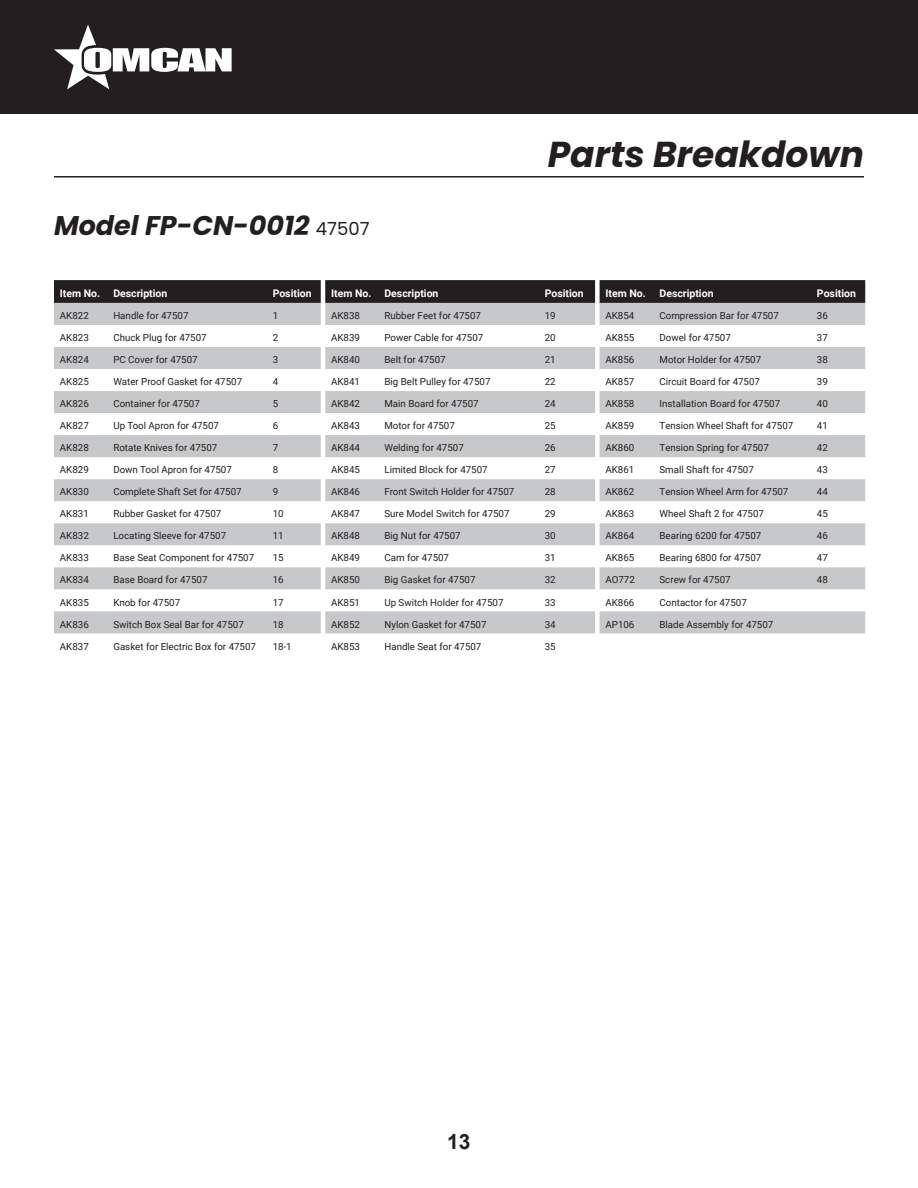
<style>
.page{position:relative;width:918px;height:1188px;background:#fff}
.page>*{position:absolute;margin:0;border:0;box-sizing:border-box;transform-origin:0 0}
.t1{font:italic 700 36px "Poppins";color:#231f20}
.t2{font:italic 700 27px "Poppins";color:#231f20}
.t3{font:700 21px "Arial";color:#231f20}
.t4{font:700 10.5px "Roboto";color:#fff}
.t5{font:9.75px "Roboto";color:#231f20}
.s1{font-weight:400;font-style:normal;font-size:18px}
</style>
<div class="page">
<div style="left:0;top:0;width:918px;height:114px;background:#231f20"></div>
<svg style="left:54px;top:25px;width:178px;height:64px"></svg>
<svg style="left:54px;top:280px;width:811px;height:23px;background:#272324"></svg>
<svg style="left:54px;top:303px;width:811px;height:330px;fill:#c7c8ca"></svg>
<hr style="left:54px;top:176px;width:810px;height:2px;background:#231f20">
<p class="t2" style="left:54px;top:210px;width:317px">Model FP-CN-0012 <span class="s1">47507</span></p>
<p class="t1" style="left:548px;top:133px;width:318px">Parts Breakdown</p>
<p class="t4" style="left:60px;top:286px;width:42px">Item No.</p>
<p class="t4" style="left:113px;top:286px;width:56px">Description</p>
<p class="t4" style="left:273px;top:286px;width:40px">Position</p>
<p class="t4" style="left:331px;top:286px;width:42px">Item No.</p>
<p class="t4" style="left:384px;top:286px;width:56px">Description</p>
<p class="t4" style="left:545px;top:286px;width:40px">Position</p>
<p class="t4" style="left:605px;top:286px;width:42px">Item No.</p>
<p class="t4" style="left:660px;top:286px;width:56px">Description</p>
<p class="t4" style="left:817px;top:286px;width:40px">Position</p>
<p class="t5" style="left:60px;top:309px;width:30px">AK822</p>
<p class="t5" style="left:113px;top:309px;width:77px">Handle for 47507</p>
<p class="t5" style="left:273px;top:309px;width:7px">1</p>
<p class="t5" style="left:331px;top:309px;width:30px">AK838</p>
<p class="t5" style="left:384px;top:309px;width:98px">Rubber Feet for 47507</p>
<p class="t5" style="left:545px;top:309px;width:12px">19</p>
<p class="t5" style="left:605px;top:309px;width:30px">AK854</p>
<p class="t5" style="left:660px;top:309px;width:121px">Compression Bar for 47507</p>
<p class="t5" style="left:817px;top:309px;width:12px">36</p>
<p class="t5" style="left:60px;top:331px;width:30px">AK823</p>
<p class="t5" style="left:113px;top:331px;width:95px">Chuck Plug for 47507</p>
<p class="t5" style="left:273px;top:331px;width:7px">2</p>
<p class="t5" style="left:331px;top:331px;width:30px">AK839</p>
<p class="t5" style="left:384px;top:331px;width:100px">Power Cable for 47507</p>
<p class="t5" style="left:545px;top:331px;width:12px">20</p>
<p class="t5" style="left:605px;top:331px;width:30px">AK855</p>
<p class="t5" style="left:660px;top:331px;width:73px">Dowel for 47507</p>
<p class="t5" style="left:817px;top:331px;width:12px">37</p>
<p class="t5" style="left:60px;top:353px;width:30px">AK824</p>
<p class="t5" style="left:113px;top:353px;width:86px">PC Cover for 47507</p>
<p class="t5" style="left:273px;top:353px;width:7px">3</p>
<p class="t5" style="left:331px;top:353px;width:30px">AK840</p>
<p class="t5" style="left:384px;top:353px;width:63px">Belt for 47507</p>
<p class="t5" style="left:545px;top:353px;width:12px">21</p>
<p class="t5" style="left:605px;top:353px;width:30px">AK856</p>
<p class="t5" style="left:660px;top:353px;width:103px">Motor Holder for 47507</p>
<p class="t5" style="left:817px;top:353px;width:12px">38</p>
<p class="t5" style="left:60px;top:375px;width:30px">AK825</p>
<p class="t5" style="left:113px;top:375px;width:130px">Water Proof Gasket for 47507</p>
<p class="t5" style="left:273px;top:375px;width:7px">4</p>
<p class="t5" style="left:331px;top:375px;width:30px">AK841</p>
<p class="t5" style="left:384px;top:375px;width:108px">Big Belt Pulley for 47507</p>
<p class="t5" style="left:545px;top:375px;width:12px">22</p>
<p class="t5" style="left:605px;top:375px;width:30px">AK857</p>
<p class="t5" style="left:660px;top:375px;width:102px">Circuit Board for 47507</p>
<p class="t5" style="left:817px;top:375px;width:12px">39</p>
<p class="t5" style="left:60px;top:397px;width:30px">AK826</p>
<p class="t5" style="left:113px;top:397px;width:88px">Container for 47507</p>
<p class="t5" style="left:273px;top:397px;width:7px">5</p>
<p class="t5" style="left:331px;top:397px;width:30px">AK842</p>
<p class="t5" style="left:384px;top:397px;width:96px">Main Board for 47507</p>
<p class="t5" style="left:545px;top:397px;width:12px">24</p>
<p class="t5" style="left:605px;top:397px;width:30px">AK858</p>
<p class="t5" style="left:660px;top:397px;width:122px">Installation Board for 47507</p>
<p class="t5" style="left:817px;top:397px;width:12px">40</p>
<p class="t5" style="left:60px;top:419px;width:30px">AK827</p>
<p class="t5" style="left:113px;top:419px;width:107px">Up Tool Apron for 47507</p>
<p class="t5" style="left:273px;top:419px;width:7px">6</p>
<p class="t5" style="left:331px;top:419px;width:30px">AK843</p>
<p class="t5" style="left:384px;top:419px;width:72px">Motor for 47507</p>
<p class="t5" style="left:545px;top:419px;width:12px">25</p>
<p class="t5" style="left:605px;top:419px;width:30px">AK859</p>
<p class="t5" style="left:660px;top:419px;width:135px">Tension Wheel Shaft for 47507</p>
<p class="t5" style="left:817px;top:419px;width:12px">41</p>
<p class="t5" style="left:60px;top:441px;width:30px">AK828</p>
<p class="t5" style="left:113px;top:441px;width:105px">Rotate Knives for 47507</p>
<p class="t5" style="left:273px;top:441px;width:7px">7</p>
<p class="t5" style="left:331px;top:441px;width:30px">AK844</p>
<p class="t5" style="left:384px;top:441px;width:81px">Welding for 47507</p>
<p class="t5" style="left:545px;top:441px;width:12px">26</p>
<p class="t5" style="left:605px;top:441px;width:30px">AK860</p>
<p class="t5" style="left:660px;top:441px;width:111px">Tension Spring for 47507</p>
<p class="t5" style="left:817px;top:441px;width:12px">42</p>
<p class="t5" style="left:60px;top:463px;width:30px">AK829</p>
<p class="t5" style="left:113px;top:463px;width:120px">Down Tool Apron for 47507</p>
<p class="t5" style="left:273px;top:463px;width:7px">8</p>
<p class="t5" style="left:331px;top:463px;width:30px">AK845</p>
<p class="t5" style="left:384px;top:463px;width:105px">Limited Block for 47507</p>
<p class="t5" style="left:545px;top:463px;width:12px">27</p>
<p class="t5" style="left:605px;top:463px;width:30px">AK861</p>
<p class="t5" style="left:660px;top:463px;width:96px">Small Shaft for 47507</p>
<p class="t5" style="left:817px;top:463px;width:12px">43</p>
<p class="t5" style="left:60px;top:485px;width:30px">AK830</p>
<p class="t5" style="left:113px;top:485px;width:130px">Complete Shaft Set for 47507</p>
<p class="t5" style="left:273px;top:485px;width:7px">9</p>
<p class="t5" style="left:331px;top:485px;width:30px">AK846</p>
<p class="t5" style="left:384px;top:485px;width:131px">Front Switch Holder for 47507</p>
<p class="t5" style="left:545px;top:485px;width:12px">28</p>
<p class="t5" style="left:605px;top:485px;width:30px">AK862</p>
<p class="t5" style="left:660px;top:485px;width:130px">Tension Wheel Arm for 47507</p>
<p class="t5" style="left:817px;top:485px;width:12px">44</p>
<p class="t5" style="left:60px;top:507px;width:30px">AK831</p>
<p class="t5" style="left:113px;top:507px;width:109px">Rubber Gasket for 47507</p>
<p class="t5" style="left:273px;top:507px;width:12px">10</p>
<p class="t5" style="left:331px;top:507px;width:30px">AK847</p>
<p class="t5" style="left:384px;top:507px;width:127px">Sure Model Switch for 47507</p>
<p class="t5" style="left:545px;top:507px;width:12px">29</p>
<p class="t5" style="left:605px;top:507px;width:30px">AK863</p>
<p class="t5" style="left:660px;top:507px;width:106px">Wheel Shaft 2 for 47507</p>
<p class="t5" style="left:817px;top:507px;width:12px">45</p>
<p class="t5" style="left:60px;top:529px;width:30px">AK832</p>
<p class="t5" style="left:113px;top:529px;width:114px">Locating Sleeve for 47507</p>
<p class="t5" style="left:273px;top:529px;width:12px">11</p>
<p class="t5" style="left:331px;top:529px;width:30px">AK848</p>
<p class="t5" style="left:384px;top:529px;width:78px">Big Nut for 47507</p>
<p class="t5" style="left:545px;top:529px;width:12px">30</p>
<p class="t5" style="left:605px;top:529px;width:30px">AK864</p>
<p class="t5" style="left:660px;top:529px;width:103px">Bearing 6200 for 47507</p>
<p class="t5" style="left:817px;top:529px;width:12px">46</p>
<p class="t5" style="left:60px;top:551px;width:30px">AK833</p>
<p class="t5" style="left:113px;top:551px;width:142px">Base Seat Component for 47507</p>
<p class="t5" style="left:273px;top:551px;width:12px">15</p>
<p class="t5" style="left:331px;top:551px;width:30px">AK849</p>
<p class="t5" style="left:384px;top:551px;width:66px">Cam for 47507</p>
<p class="t5" style="left:545px;top:551px;width:12px">31</p>
<p class="t5" style="left:605px;top:551px;width:30px">AK865</p>
<p class="t5" style="left:660px;top:551px;width:103px">Bearing 6800 for 47507</p>
<p class="t5" style="left:817px;top:551px;width:12px">47</p>
<p class="t5" style="left:60px;top:573px;width:30px">AK834</p>
<p class="t5" style="left:113px;top:573px;width:96px">Base Board for 47507</p>
<p class="t5" style="left:273px;top:573px;width:12px">16</p>
<p class="t5" style="left:331px;top:573px;width:30px">AK850</p>
<p class="t5" style="left:384px;top:573px;width:93px">Big Gasket for 47507</p>
<p class="t5" style="left:545px;top:573px;width:12px">32</p>
<p class="t5" style="left:605px;top:573px;width:31px">AO772</p>
<p class="t5" style="left:660px;top:573px;width:73px">Screw for 47507</p>
<p class="t5" style="left:817px;top:573px;width:12px">48</p>
<p class="t5" style="left:60px;top:595px;width:30px">AK835</p>
<p class="t5" style="left:113px;top:595px;width:68px">Knob for 47507</p>
<p class="t5" style="left:273px;top:595px;width:12px">17</p>
<p class="t5" style="left:331px;top:595px;width:30px">AK851</p>
<p class="t5" style="left:384px;top:595px;width:121px">Up Switch Holder for 47507</p>
<p class="t5" style="left:545px;top:595px;width:12px">33</p>
<p class="t5" style="left:605px;top:595px;width:30px">AK866</p>
<p class="t5" style="left:660px;top:595px;width:89px">Contactor for 47507</p>
<p class="t5" style="left:60px;top:617px;width:30px">AK836</p>
<p class="t5" style="left:113px;top:617px;width:132px">Switch Box Seal Bar for 47507</p>
<p class="t5" style="left:273px;top:617px;width:12px">18</p>
<p class="t5" style="left:331px;top:617px;width:30px">AK852</p>
<p class="t5" style="left:384px;top:617px;width:104px">Nylon Gasket for 47507</p>
<p class="t5" style="left:545px;top:617px;width:12px">34</p>
<p class="t5" style="left:605px;top:617px;width:30px">AP106</p>
<p class="t5" style="left:660px;top:617px;width:115px">Blade Assembly for 47507</p>
<p class="t5" style="left:60px;top:639px;width:30px">AK837</p>
<p class="t5" style="left:113px;top:639px;width:144px">Gasket for Electric Box for 47507</p>
<p class="t5" style="left:273px;top:639px;width:21px">18-1</p>
<p class="t5" style="left:331px;top:639px;width:30px">AK853</p>
<p class="t5" style="left:384px;top:639px;width:99px">Handle Seat for 47507</p>
<p class="t5" style="left:545px;top:639px;width:12px">35</p>
<h3 class="t3" style="left:447px;top:1127px;width:25px">13</h3>
</div>
